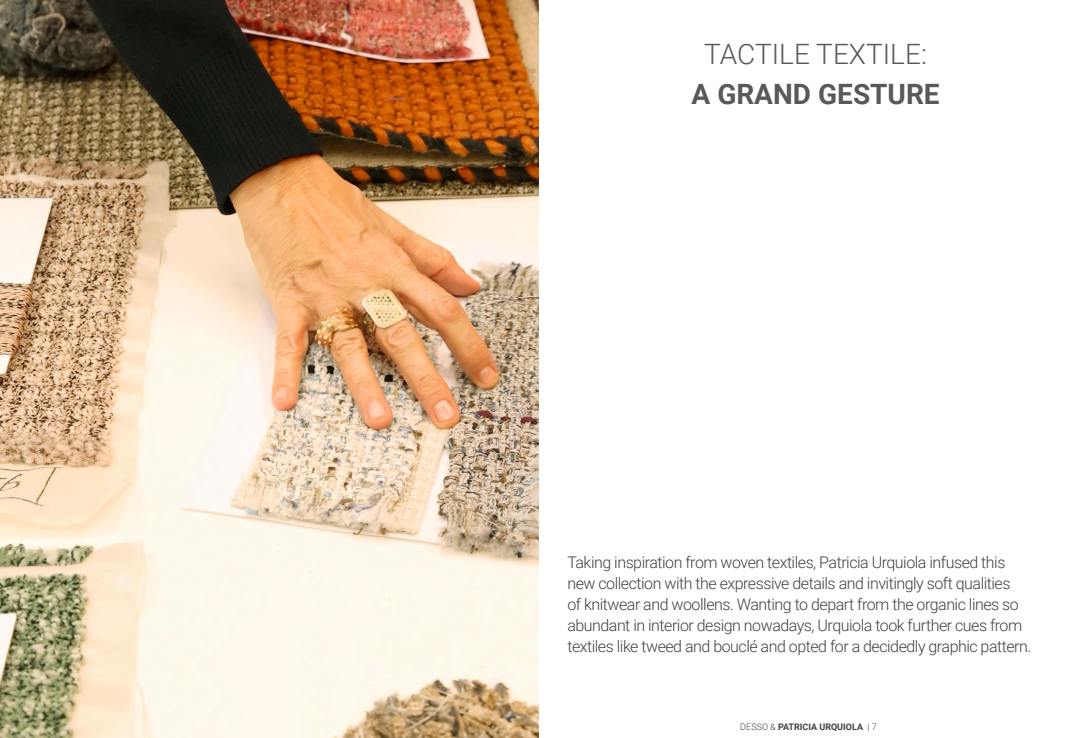
<style>
.page{position:relative;width:1078px;height:738px;background:#fff}
.page>*{position:absolute;margin:0;border:0;box-sizing:border-box;transform-origin:0 0}
.t1{font:300 28px "Roboto";color:#58595b}
.t2{font:700 28px "Roboto";color:#58595b}
.t3{font:300 16px/21px "Roboto";letter-spacing:-.03em;color:#414042}
.t4{font:700 9px "Roboto";color:#414042}
.s1{font-weight:300}
</style>
<div class="page">
<img style="left:0;top:0;width:539px;height:737px">
<h1 class="t1" style="left:704px;top:34px;width:224px">TACTILE TEXTILE:</h1>
<h1 class="t2" style="left:691px;top:74px;width:249px">A GRAND GESTURE</h1>
<p class="t3" style="left:567px;top:550px;width:465px">Taking inspiration from woven textiles, Patricia Urquiola infused this new collection with the expressive details and invitingly soft qualities<br>of knitwear and woollens. Wanting to depart from the organic lines so abundant in interior design nowadays, Urquiola took further cues from textiles like tweed and bouclé and opted for a decidedly graphic pattern.</p>
<p class="t4" style="left:740px;top:719px;width:138px"><span class="s1">DESSO &amp;</span> PATRICIA URQUIOLA <span class="s1">| 7</span></p>
</div>
